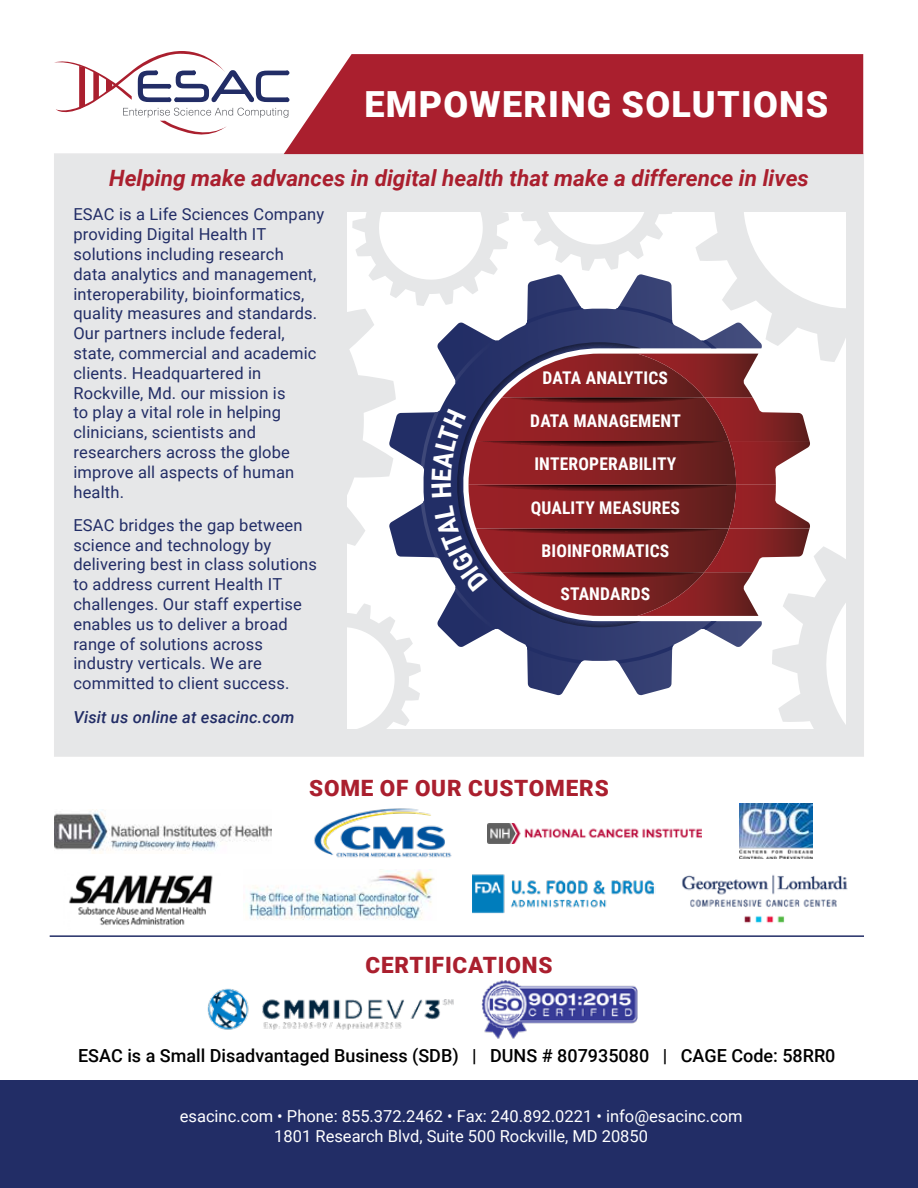
<style>
.page{position:relative;width:918px;height:1188px;background:#fff}
.page>*{position:absolute;margin:0;border:0;box-sizing:border-box;transform-origin:0 0}
.t1{font:900 36px "Roboto";letter-spacing:.035em;color:#fff}
.t2{font:italic 700 22.5px "Roboto";color:#aa1f2e}
.t3{font:900 22.5px "Roboto";letter-spacing:.035em;color:#aa1f2e}
.t4{font:500 18px "Roboto";color:#000}
.t5{font:700 17.55px "Roboto Condensed";letter-spacing:.01em;color:#fff}
.t6{font:16.5px/19.8px "Roboto";letter-spacing:.01em;color:#222d66}
.t7{font:16.5px/19.8px "Roboto";color:#fff;text-align:center}
.t8{font:italic 500 16.5px "Roboto";letter-spacing:.01em;color:#222d66}
</style>
<div class="page">
<div style="left:0;top:1080px;width:918px;height:108px;background:#222d66"></div>
<div style="left:54px;top:153px;width:810px;height:604px;background:#e6e7e8"></div>
<svg style="left:284px;top:54px;width:579px;height:100px;background:#af2c3a"></svg>
<svg style="left:54px;top:51px;width:235px;height:89px"></svg>
<img style="left:740px;top:804px;width:73px;height:55px">
<img style="left:314px;top:808px;width:138px;height:50px">
<img style="left:473px;top:874px;width:183px;height:40px">
<img style="left:682px;top:875px;width:166px;height:48px">
<img style="left:487px;top:823px;width:215px;height:21px">
<img style="left:54px;top:809px;width:218px;height:44px">
<img style="left:249px;top:870px;width:185px;height:50px">
<img style="left:69px;top:875px;width:144px;height:51px">
<img style="left:207px;top:988px;width:247px;height:42px">
<img style="left:481px;top:980px;width:157px;height:59px">
<hr style="left:50px;top:935px;width:814px;height:2px;background:#222d66">
<svg style="left:347px;top:212px;width:499px;height:517px;background:#b69ca5"></svg>
<h1 class="t1" style="left:364px;top:79px;width:465px">EMPOWERING SOLUTIONS</h1>
<h2 class="t2" style="left:109px;top:162px;width:701px">Helping make advances in digital health that make a difference in lives</h2>
<p class="t6" style="left:73px;top:204px;width:252px">ESAC is a Life Sciences Company providing Digital Health IT solutions including research<br>data analytics and management, interoperability, bioinformatics, quality measures and standards.<br>Our partners include federal, state, commercial and academic clients. Headquartered in<br>Rockville, Md. our mission is<br>to play a vital role in helping clinicians, scientists and researchers across the globe improve all aspects of human health.</p>
<p class="t6" style="left:73px;top:514px;width:245px">ESAC bridges the gap between science and technology by delivering best in class solutions to address current Health IT challenges. Our staff expertise enables us to deliver a broad range of solutions across industry verticals. We are committed to client success.</p>
<p class="t8" style="left:73px;top:705px;width:223px">Visit us online at esacinc.com</p>
<p class="t5" style="left:543px;top:365px;width:127px">DATA ANALYTICS</p>
<p class="t5" style="left:530px;top:409px;width:152px">DATA MANAGEMENT</p>
<p class="t5" style="left:534px;top:452px;width:144px">INTEROPERABILITY</p>
<p class="t5" style="left:531px;top:495px;width:151px">QUALITY MEASURES</p>
<p class="t5" style="left:541px;top:539px;width:129px">BIOINFORMATICS</p>
<p class="t5" style="left:560px;top:582px;width:91px">STANDARDS</p>
<h2 class="t3" style="left:309px;top:772px;width:301px">SOME OF OUR CUSTOMERS</h2>
<h2 class="t3" style="left:366px;top:949px;width:188px">CERTIFICATIONS</h2>
<p class="t4" style="left:78px;top:1043px;width:759px">ESAC is a Small Disadvantaged Business (SDB) | DUNS # 807935080 | CAGE Code: 58RR0</p>
<p class="t7" style="left:180px;top:1105px;width:564px">esacinc.com • Phone: 855.372.2462 • Fax: 240.892.0221 • info@esacinc.com<br>1801 Research Blvd, Suite 500 Rockville, MD 20850</p>
</div>
